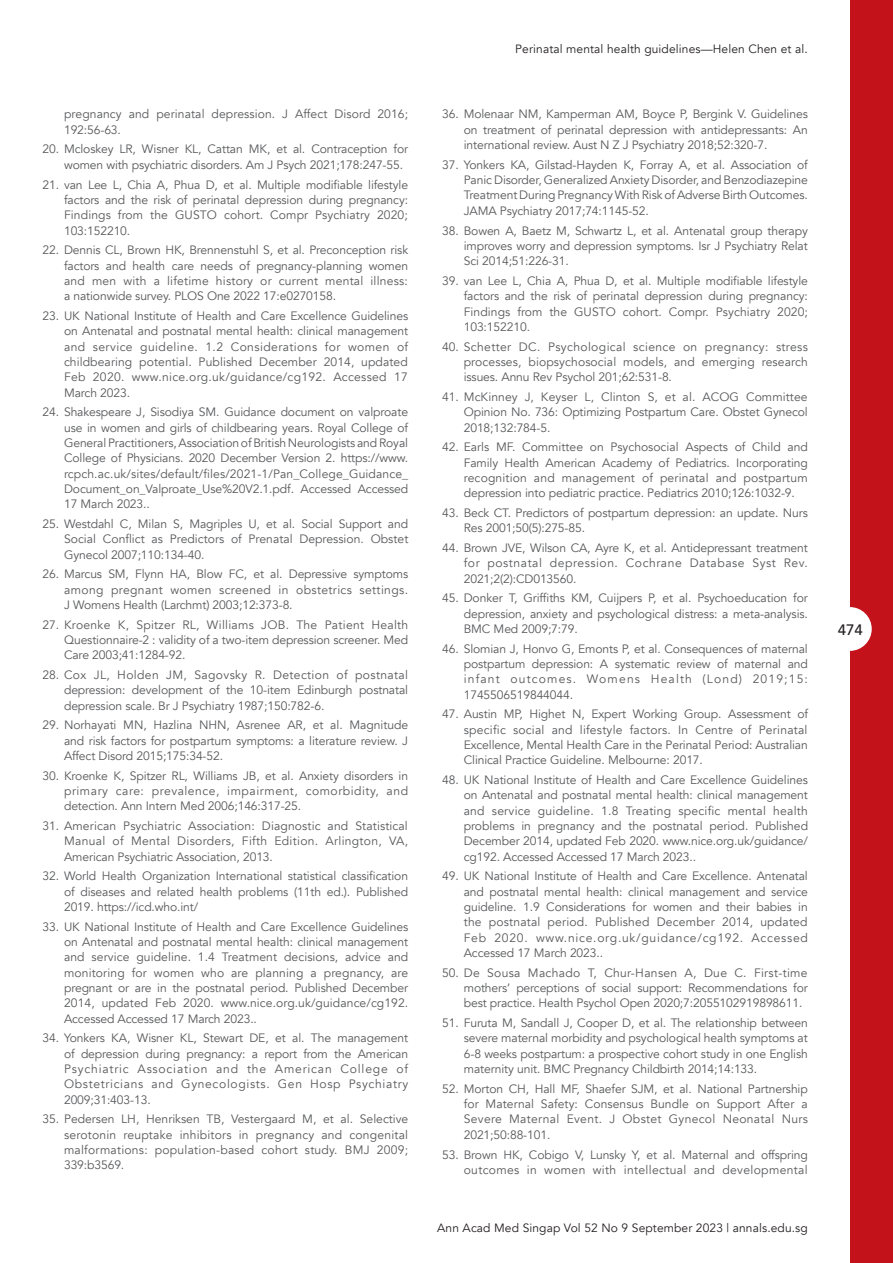
<style>
.page{position:relative;width:893px;height:1263px;background:#fff}
.page>*{position:absolute;margin:0;border:0;box-sizing:border-box;transform-origin:0 0}
.t1{font:500 15px "Avenir";color:#231f20}
.t2{font:12.15px/15.3px "Avenir";letter-spacing:-.01em;color:#57585a;text-align:justify}
.t3{font:12.15px/15.3px "Avenir";letter-spacing:.03em;color:#57585a;text-align:right}
.t4{font:12.15px/15.3px "Avenir";letter-spacing:.01em;color:#57585a}
.t5{font:12px "Avenir";letter-spacing:.01em;color:#231f20}
</style>
<div class="page">
<div style="left:850px;top:0;width:43px;height:1263px;background:#c4121a"></div>
<div style="left:828px;top:607px;width:44px;height:44px;background:#fff;border-radius:50%"></div>
<p class="t4" style="left:64px;top:107px;width:346px">pregnancy and perinatal depression. J Affect Disord 2016;<br>192:56-63.</p>
<p class="t2" style="left:64px;top:142px;width:346px;text-indent:-22px">20. Mcloskey LR, Wisner KL, Cattan MK, et al. Contraception for women with psychiatric disorders. Am J Psych 2021;178:247-55.</p>
<p class="t2" style="left:64px;top:177px;width:346px;text-indent:-22px">21. van Lee L, Chia A, Phua D, et al. Multiple modifiable lifestyle factors and the risk of perinatal depression during pregnancy:<br>Findings from the GUSTO cohort. Compr Psychiatry 2020; 103:152210.</p>
<p class="t2" style="left:64px;top:243px;width:346px;text-indent:-22px">22. Dennis CL, Brown HK, Brennenstuhl S, et al. Preconception risk factors and health care needs of pregnancy-planning women and men with a lifetime history or current mental illness: a nationwide survey. PLOS One 2022 17:e0270158.</p>
<p class="t2" style="left:64px;top:308px;width:346px;text-indent:-22px">23. UK National Institute of Health and Care Excellence Guidelines on Antenatal and postnatal mental health: clinical management and service guideline. 1.2 Considerations for women of childbearing potential. Published December 2014, updated Feb 2020. www.nice.org.uk/guidance/cg192. Accessed 17<br>March 2023.</p>
<p class="t2" style="left:64px;top:405px;width:346px;text-indent:-22px">24. Shakespeare J, Sisodiya SM. Guidance document on valproate use in women and girls of childbearing years. Royal College of General Practitioners, Association of British Neurologists and Royal College of Physicians. 2020 December Version 2. https://www. rcpch.ac.uk/sites/default/files/2021-1/Pan_College_Guidance_ Document_on_Valproate_Use%20V2.1.pdf. Accessed Accessed 17 March 2023..</p>
<p class="t2" style="left:64px;top:516px;width:346px;text-indent:-22px">25. Westdahl C, Milan S, Magriples U, et al. Social Support and Social Conflict as Predictors of Prenatal Depression. Obstet Gynecol 2007;110:134-40.</p>
<p class="t2" style="left:64px;top:567px;width:346px;text-indent:-22px">26. Marcus SM, Flynn HA, Blow FC, et al. Depressive symptoms among pregnant women screened in obstetrics settings.<br>J Womens Health (Larchmt) 2003;12:373-8.</p>
<p class="t2" style="left:64px;top:617px;width:346px;text-indent:-22px">27. Kroenke K, Spitzer RL, Williams JOB. The Patient Health Questionnaire-2 : validity of a two-item depression screener. Med Care 2003;41:1284-92.</p>
<p class="t2" style="left:64px;top:667px;width:346px;text-indent:-22px">28. Cox JL, Holden JM, Sagovsky R. Detection of postnatal depression: development of the 10-item Edinburgh postnatal depression scale. Br J Psychiatry 1987;150:782-6.</p>
<p class="t2" style="left:64px;top:718px;width:346px;text-indent:-22px">29. Norhayati MN, Hazlina NHN, Asrenee AR, et al. Magnitude and risk factors for postpartum symptoms: a literature review. J Affect Disord 2015;175:34-52.</p>
<p class="t2" style="left:64px;top:768px;width:346px;text-indent:-22px">30. Kroenke K, Spitzer RL, Williams JB, et al. Anxiety disorders in primary care: prevalence, impairment, comorbidity, and detection. Ann Intern Med 2006;146:317-25.</p>
<p class="t2" style="left:64px;top:818px;width:346px;text-indent:-22px">31. American Psychiatric Association: Diagnostic and Statistical Manual of Mental Disorders, Fifth Edition. Arlington, VA, American Psychiatric Association, 2013.</p>
<p class="t2" style="left:64px;top:869px;width:346px;text-indent:-22px">32. World Health Organization International statistical classification of diseases and related health problems (11th ed.). Published 2019. https://icd.who.int/</p>
<p class="t2" style="left:64px;top:919px;width:346px;text-indent:-22px">33. UK National Institute of Health and Care Excellence Guidelines on Antenatal and postnatal mental health: clinical management and service guideline. 1.4 Treatment decisions, advice and monitoring for women who are planning a pregnancy, are pregnant or are in the postnatal period. Published December 2014, updated Feb 2020. www.nice.org.uk/guidance/cg192.<br>Accessed Accessed 17 March 2023..</p>
<p class="t2" style="left:64px;top:1031px;width:346px;text-indent:-22px">34. Yonkers KA, Wisner KL, Stewart DE, et al. The management of depression during pregnancy: a report from the American Psychiatric Association and the American College of Obstetricians and Gynecologists. Gen Hosp Psychiatry 2009;31:403-13.</p>
<p class="t2" style="left:64px;top:1112px;width:346px;text-indent:-22px">35. Pedersen LH, Henriksen TB, Vestergaard M, et al. Selective serotonin reuptake inhibitors in pregnancy and congenital malformations: population-based cohort study. BMJ 2009; 339:b3569.</p>
<p class="t5" style="left:515px;top:42px;width:294px">Perinatal mental health guidelines—Helen Chen et al.</p>
<p class="t2" style="left:464px;top:107px;width:346px;text-indent:-22px">36. Molenaar NM, Kamperman AM, Boyce P, Bergink V. Guidelines on treatment of perinatal depression with antidepressants: An international review. Aust N Z J Psychiatry 2018;52:320-7.</p>
<p class="t2" style="left:464px;top:157px;width:346px;text-indent:-22px">37. Yonkers KA, Gilstad-Hayden K, Forray A, et al. Association of Panic Disorder, Generalized Anxiety Disorder, and Benzodiazepine Treatment During Pregnancy With Risk of Adverse Birth Outcomes.<br>JAMA Psychiatry 2017;74:1145-52.</p>
<p class="t2" style="left:464px;top:223px;width:346px;text-indent:-22px">38. Bowen A, Baetz M, Schwartz L, et al. Antenatal group therapy improves worry and depression symptoms. Isr J Psychiatry Relat Sci 2014;51:226-31.</p>
<p class="t2" style="left:464px;top:273px;width:346px;text-indent:-22px">39. van Lee L, Chia A, Phua D, et al. Multiple modifiable lifestyle factors and the risk of perinatal depression during pregnancy:<br>Findings from the GUSTO cohort. Compr. Psychiatry 2020; 103:152210.</p>
<p class="t2" style="left:464px;top:339px;width:346px;text-indent:-22px">40. Schetter DC. Psychological science on pregnancy: stress processes, biopsychosocial models, and emerging research issues. Annu Rev Psychol 201;62:531-8.</p>
<p class="t2" style="left:464px;top:389px;width:346px;text-indent:-22px">41. McKinney J, Keyser L, Clinton S, et al. ACOG Committee Opinion No. 736: Optimizing Postpartum Care. Obstet Gynecol 2018;132:784-5.</p>
<p class="t2" style="left:464px;top:440px;width:346px;text-indent:-22px">42. Earls MF. Committee on Psychosocial Aspects of Child and Family Health American Academy of Pediatrics. Incorporating recognition and management of perinatal and postpartum depression into pediatric practice. Pediatrics 2010;126:1032-9.</p>
<p class="t2" style="left:464px;top:505px;width:346px;text-indent:-22px">43. Beck CT. Predictors of postpartum depression: an update. Nurs<br>Res 2001;50(5):275-85.</p>
<p class="t2" style="left:464px;top:540px;width:346px;text-indent:-22px">44. Brown JVE, Wilson CA, Ayre K, et al. Antidepressant treatment for postnatal depression. Cochrane Database Syst Rev.<br>2021;2(2):CD013560.</p>
<p class="t2" style="left:464px;top:591px;width:346px;text-indent:-22px">45. Donker T, Griffiths KM, Cuijpers P, et al. Psychoeducation for depression, anxiety and psychological distress: a meta-analysis.<br>BMC Med 2009;7:79.</p>
<p class="t2" style="left:464px;top:641px;width:346px;text-indent:-22px">46. Slomian J, Honvo G, Emonts P, et al. Consequences of maternal postpartum depression: A systematic review of maternal and infant outcomes. Womens Health (Lond) 2019;15:<br>1745506519844044.</p>
<p class="t2" style="left:464px;top:707px;width:346px;text-indent:-22px">47. Austin MP, Highet N, Expert Working Group. Assessment of specific social and lifestyle factors. In Centre of Perinatal Excellence, Mental Health Care in the Perinatal Period: Australian Clinical Practice Guideline. Melbourne: 2017.</p>
<p class="t2" style="left:464px;top:772px;width:346px;text-indent:-22px">48. UK National Institute of Health and Care Excellence Guidelines on Antenatal and postnatal mental health: clinical management and service guideline. 1.8 Treating specific mental health problems in pregnancy and the postnatal period. Published December 2014, updated Feb 2020. www.nice.org.uk/guidance/ cg192. Accessed Accessed 17 March 2023..</p>
<p class="t2" style="left:464px;top:869px;width:346px;text-indent:-22px">49. UK National Institute of Health and Care Excellence. Antenatal and postnatal mental health: clinical management and service guideline. 1.9 Considerations for women and their babies in the postnatal period. Published December 2014, updated Feb 2020. www.nice.org.uk/guidance/cg192. Accessed Accessed 17 March 2023..</p>
<p class="t2" style="left:464px;top:965px;width:346px;text-indent:-22px">50. De Sousa Machado T, Chur-Hansen A, Due C. First-time mothers’ perceptions of social support: Recommendations for best practice. Health Psychol Open 2020;7:2055102919898611.</p>
<p class="t2" style="left:464px;top:1015px;width:346px;text-indent:-22px">51. Furuta M, Sandall J, Cooper D, et al. The relationship between severe maternal morbidity and psychological health symptoms at 6-8 weeks postpartum: a prospective cohort study in one English maternity unit. BMC Pregnancy Childbirth 2014;14:133.</p>
<p class="t2" style="left:464px;top:1081px;width:346px;text-indent:-22px">52. Morton CH, Hall MF, Shaefer SJM, et al. National Partnership for Maternal Safety: Consensus Bundle on Support After a Severe Maternal Event. J Obstet Gynecol Neonatal Nurs 2021;50:88-101.</p>
<p class="t3" style="left:442px;top:1147px;width:367px">53. Brown HK, Cobigo V, Lunsky Y, et al. Maternal and offspring outcomes in women with intellectual and developmental</p>
<p class="t5" style="left:437px;top:1221px;width:372px">Ann Acad Med Singap Vol 52 No 9 September 2023 | annals.edu.sg</p>
<p class="t1" style="left:838px;top:621px;width:27px">474</p>
</div>
